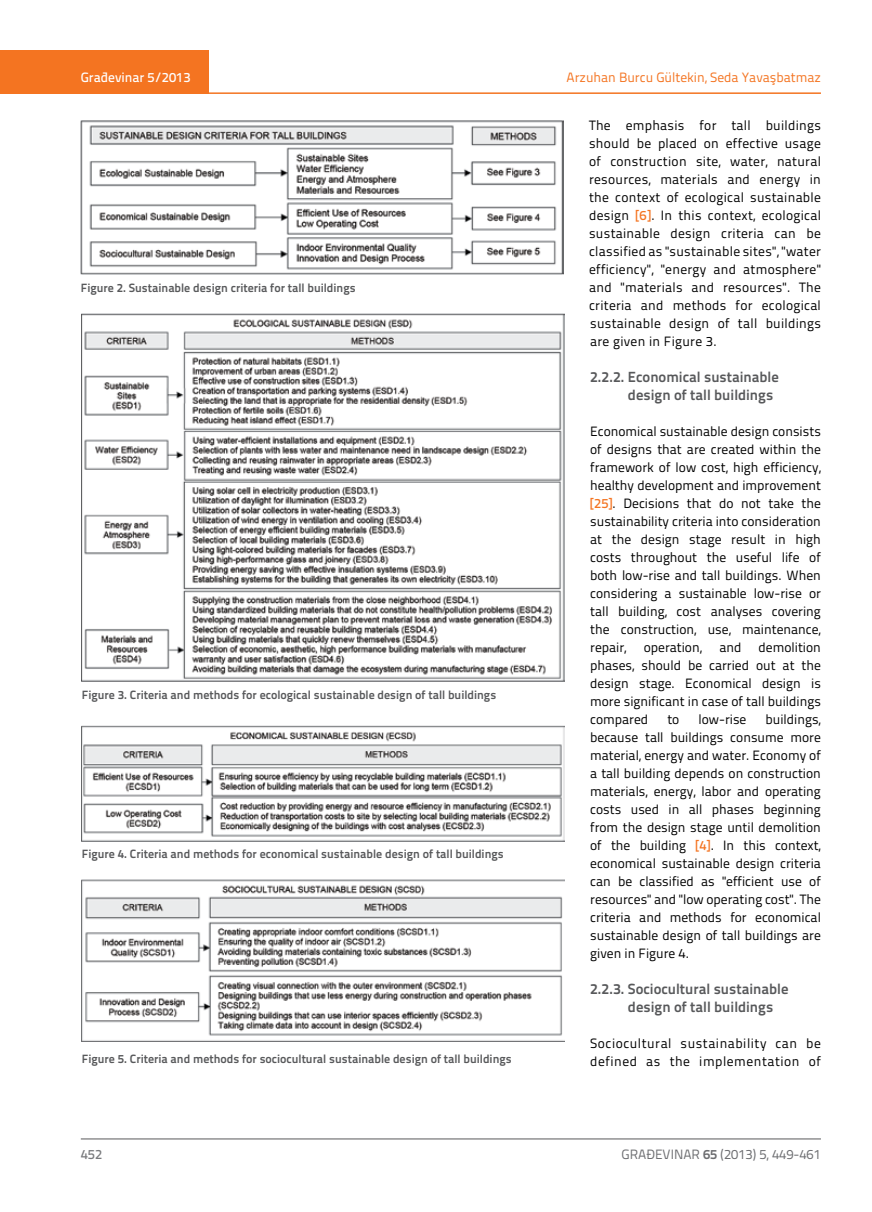
<style>
.page{position:relative;width:872px;height:1212px;background:#fff}
.page>*{position:absolute;margin:0;border:0;box-sizing:border-box;transform-origin:0 0}
.t1{font:700 14.7px/18px "Titillium Text 22 L";color:#58595b}
.t2{font:13.5px/18px "Titillium Text 22 L";color:#000;text-align:justify}
.t3{font:13.5px/18px "Titillium Text 22 L";letter-spacing:.04em;color:#000}
.t4{font:13.5px "Titillium Text 22 L";color:#f47421}
.t5{font:13.5px "Titillium Text 22 L";color:#6d6e71}
.t6{font:500 13.5px "Titillium Text 22 L";color:#fff}
.t7{font:500 13.5px "Titillium Text 22 L";color:#797a7d}
.t8{font:700 12px "Titillium Text 22 L";color:#58595b}
.s1{font-weight:500;color:#f47421}
.s2{font-weight:700}
</style>
<div class="page">
<div style="left:0;top:50px;width:208px;height:44px;background:#f47421"></div>
<hr style="left:0;top:92px;width:821px;height:2px;background:#f47421">
<hr style="left:81px;top:1139px;width:740px;height:1px;background:#58595b">
<img style="left:81px;top:120px;width:482px;height:154px">
<img style="left:82px;top:314px;width:482px;height:368px">
<img style="left:82px;top:725px;width:482px;height:116px">
<img style="left:82px;top:879px;width:482px;height:162px">
<p class="t6" style="left:81px;top:67px;width:111px">Građevinar 5/2013</p>
<p class="t8" style="left:81px;top:278px;width:276px">Figure 2. Sustainable design criteria for tall buildings</p>
<p class="t8" style="left:82px;top:685px;width:416px">Figure 3. Criteria and methods for ecological sustainable design of tall buildings</p>
<p class="t8" style="left:82px;top:845px;width:423px">Figure 4. Criteria and methods for economical sustainable design of tall buildings</p>
<p class="t8" style="left:82px;top:1049px;width:431px">Figure 5. Criteria and methods for sociocultural sustainable design of tall buildings</p>
<p class="t4" style="left:566px;top:68px;width:256px">Arzuhan Burcu Gültekin, Seda Yavaşbatmaz</p>
<p class="t2" style="left:589px;top:115px;width:233px">The emphasis for tall buildings should be placed on effective usage of construction site, water, natural resources, materials and energy in the context of ecological sustainable design <span class="s1">[6]</span>. In this context, ecological sustainable design criteria can be classified as "sustainable sites", "water efficiency", "energy and atmosphere" and "materials and resources". The criteria and methods for ecological sustainable design of tall buildings are given in Figure 3.</p>
<p class="t1" style="left:628px;top:367px;width:152px;text-indent:-38px">2.2.2. Economical sustainable design of tall buildings</p>
<p class="t2" style="left:590px;top:421px;width:232px">Economical sustainable design consists of designs that are created within the framework of low cost, high efficiency, healthy development and improvement <span class="s1">[25]</span>. Decisions that do not take the sustainability criteria into consideration at the design stage result in high costs throughout the useful life of both low-rise and tall buildings. When considering a sustainable low-rise or tall building, cost analyses covering the construction, use, maintenance, repair,</p>
<p class="t2" style="left:590px;top:637px;width:232px;text-indent:168px">demolition phases, should be carried out at the design stage. Economical design is more significant in case of tall buildings compared</p>
<p class="t2" style="left:643px;top:637px;width:60px">operation,</p>
<p class="t2" style="left:719px;top:637px;width:24px">and</p>
<p class="t2" style="left:590px;top:709px;width:232px;text-indent:175px">buildings, because tall buildings consume more material, energy and water. Economy of a tall building depends on construction materials, energy, labor and operating costs used in all phases beginning from the design stage until demolition of the building <span class="s1">[4]</span>. In this context, economical sustainable design criteria can be classified as "efficient use of resources" and "low operating cost". The criteria and methods for economical sustainable design of tall buildings are given in Figure 4.</p>
<p class="t1" style="left:628px;top:979px;width:162px;text-indent:-38px">2.2.3. Sociocultural sustainable design of tall buildings</p>
<p class="t3" style="left:590px;top:1034px;width:232px">Sociocultural sustainability can be defined as the implementation of</p>
<p class="t2" style="left:667px;top:709px;width:14px">to</p>
<p class="t2" style="left:698px;top:709px;width:49px">low-rise</p>
<p class="t7" style="left:81px;top:1144px;width:23px">452</p>
<p class="t5" style="left:621px;top:1144px;width:201px">GRAĐEVINAR <span class="s2">65</span> (2013) 5, 449-461</p>
</div>
